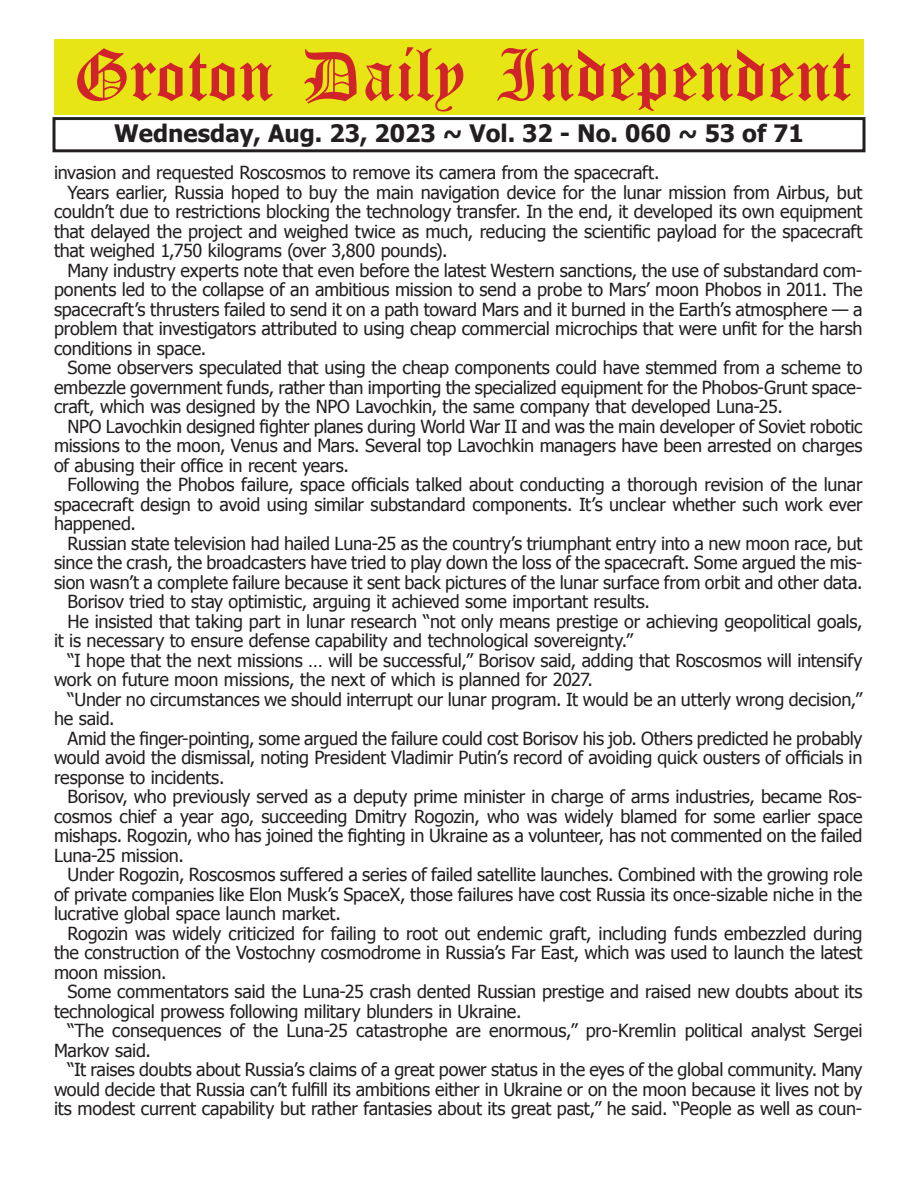
<style>
.page{position:relative;width:918px;height:1188px;background:#fff}
.page>*{position:absolute;margin:0;border:0;box-sizing:border-box;transform-origin:0 0}
.t1{font:54px "Old English Five";color:#d1232a}
.t2{font:700 24px "Tahoma";color:#231f20}
.t3{font:18px "Tahoma";letter-spacing:-.01em;color:#231f20}
</style>
<div class="page">
<div style="left:52px;top:117px;width:814px;height:35px;border:3px solid #231f20"></div>
<div style="left:54px;top:40px;width:810px;height:75px;background:#e7e515"></div>
<h1 class="t1" style="left:73px;top:50px;width:779px">Groton Daily Independent</h1>
<h2 class="t2" style="left:114px;top:116px;width:691px">Wednesday, Aug. 23, 2023 ~ Vol. 32 - No. 060 ~ 53 of 71</h2>
<p class="t3" style="left:54px;top:161px;width:607px">invasion and requested Roscosmos to remove its camera from the spacecraft.</p>
<p class="t3" style="left:68px;top:180px;width:796px">Years earlier, Russia hoped to buy the main navigation device for the lunar mission from Airbus, but</p>
<p class="t3" style="left:54px;top:200px;width:810px">couldn’t due to restrictions blocking the technology transfer. In the end, it developed its own equipment</p>
<p class="t3" style="left:54px;top:219px;width:810px">that delayed the project and weighed twice as much, reducing the scientific payload for the spacecraft</p>
<p class="t3" style="left:54px;top:239px;width:395px">that weighed 1,750 kilograms (over 3,800 pounds).</p>
<p class="t3" style="left:68px;top:258px;width:796px">Many industry experts note that even before the latest Western sanctions, the use of substandard com-</p>
<p class="t3" style="left:54px;top:278px;width:810px">ponents led to the collapse of an ambitious mission to send a probe to Mars’ moon Phobos in 2011. The</p>
<p class="t3" style="left:54px;top:297px;width:810px">spacecraft’s thrusters failed to send it on a path toward Mars and it burned in the Earth’s atmosphere — a</p>
<p class="t3" style="left:54px;top:317px;width:810px">problem that investigators attributed to using cheap commercial microchips that were unfit for the harsh</p>
<p class="t3" style="left:54px;top:336px;width:154px">conditions in space.</p>
<p class="t3" style="left:68px;top:356px;width:796px">Some observers speculated that using the cheap components could have stemmed from a scheme to</p>
<p class="t3" style="left:54px;top:375px;width:810px">embezzle government funds, rather than importing the specialized equipment for the Phobos-Grunt space-</p>
<p class="t3" style="left:54px;top:395px;width:730px">craft, which was designed by the NPO Lavochkin, the same company that developed Luna-25.</p>
<p class="t3" style="left:68px;top:414px;width:796px">NPO Lavochkin designed fighter planes during World War II and was the main developer of Soviet robotic</p>
<p class="t3" style="left:54px;top:434px;width:810px">missions to the moon, Venus and Mars. Several top Lavochkin managers have been arrested on charges</p>
<p class="t3" style="left:54px;top:453px;width:296px">of abusing their office in recent years.</p>
<p class="t3" style="left:68px;top:473px;width:797px">Following the Phobos failure, space officials talked about conducting a thorough revision of the lunar</p>
<p class="t3" style="left:54px;top:492px;width:810px">spacecraft design to avoid using similar substandard components. It’s unclear whether such work ever</p>
<p class="t3" style="left:54px;top:512px;width:83px">happened.</p>
<p class="t3" style="left:68px;top:531px;width:796px">Russian state television had hailed Luna-25 as the country’s triumphant entry into a new moon race, but</p>
<p class="t3" style="left:54px;top:551px;width:810px">since the crash, the broadcasters have tried to play down the loss of the spacecraft. Some argued the mis-</p>
<p class="t3" style="left:54px;top:570px;width:810px">sion wasn’t a complete failure because it sent back pictures of the lunar surface from orbit and other data.</p>
<p class="t3" style="left:68px;top:590px;width:584px">Borisov tried to stay optimistic, arguing it achieved some important results.</p>
<p class="t3" style="left:68px;top:609px;width:796px">He insisted that taking part in lunar research “not only means prestige or achieving geopolitical goals,</p>
<p class="t3" style="left:54px;top:629px;width:581px">it is necessary to ensure defense capability and technological sovereignty.”</p>
<p class="t3" style="left:68px;top:648px;width:796px">“I hope that the next missions … will be successful,” Borisov said, adding that Roscosmos will intensify</p>
<p class="t3" style="left:54px;top:668px;width:541px">work on future moon missions, the next of which is planned for 2027.</p>
<p class="t3" style="left:68px;top:687px;width:796px">“Under no circumstances we should interrupt our lunar program. It would be an utterly wrong decision,”</p>
<p class="t3" style="left:54px;top:707px;width:62px">he said.</p>
<p class="t3" style="left:68px;top:726px;width:797px">Amid the finger-pointing, some argued the failure could cost Borisov his job. Others predicted he probably</p>
<p class="t3" style="left:54px;top:746px;width:810px">would avoid the dismissal, noting President Vladimir Putin’s record of avoiding quick ousters of officials in</p>
<p class="t3" style="left:54px;top:765px;width:172px">response to incidents.</p>
<p class="t3" style="left:68px;top:784px;width:796px">Borisov, who previously served as a deputy prime minister in charge of arms industries, became Ros-</p>
<p class="t3" style="left:54px;top:804px;width:810px">cosmos chief a year ago, succeeding Dmitry Rogozin, who was widely blamed for some earlier space</p>
<p class="t3" style="left:54px;top:823px;width:810px">mishaps. Rogozin, who has joined the fighting in Ukraine as a volunteer, has not commented on the failed</p>
<p class="t3" style="left:54px;top:843px;width:131px">Luna-25 mission.</p>
<p class="t3" style="left:68px;top:862px;width:797px">Under Rogozin, Roscosmos suffered a series of failed satellite launches. Combined with the growing role</p>
<p class="t3" style="left:54px;top:882px;width:810px">of private companies like Elon Musk’s SpaceX, those failures have cost Russia its once-sizable niche in the</p>
<p class="t3" style="left:54px;top:901px;width:288px">lucrative global space launch market.</p>
<p class="t3" style="left:68px;top:921px;width:797px">Rogozin was widely criticized for failing to root out endemic graft, including funds embezzled during</p>
<p class="t3" style="left:54px;top:940px;width:810px">the construction of the Vostochny cosmodrome in Russia’s Far East, which was used to launch the latest</p>
<p class="t3" style="left:54px;top:960px;width:114px">moon mission.</p>
<p class="t3" style="left:68px;top:979px;width:797px">Some commentators said the Luna-25 crash dented Russian prestige and raised new doubts about its</p>
<p class="t3" style="left:54px;top:999px;width:469px">technological prowess following military blunders in Ukraine.</p>
<p class="t3" style="left:68px;top:1018px;width:797px">“The consequences of the Luna-25 catastrophe are enormous,” pro-Kremlin political analyst Sergei</p>
<p class="t3" style="left:54px;top:1038px;width:98px">Markov said.</p>
<p class="t3" style="left:68px;top:1057px;width:797px">“It raises doubts about Russia’s claims of a great power status in the eyes of the global community. Many</p>
<p class="t3" style="left:54px;top:1077px;width:810px">would decide that Russia can’t fulfill its ambitions either in Ukraine or on the moon because it lives not by</p>
<p class="t3" style="left:54px;top:1096px;width:810px">its modest current capability but rather fantasies about its great past,” he said. “People as well as coun-</p>
</div>
